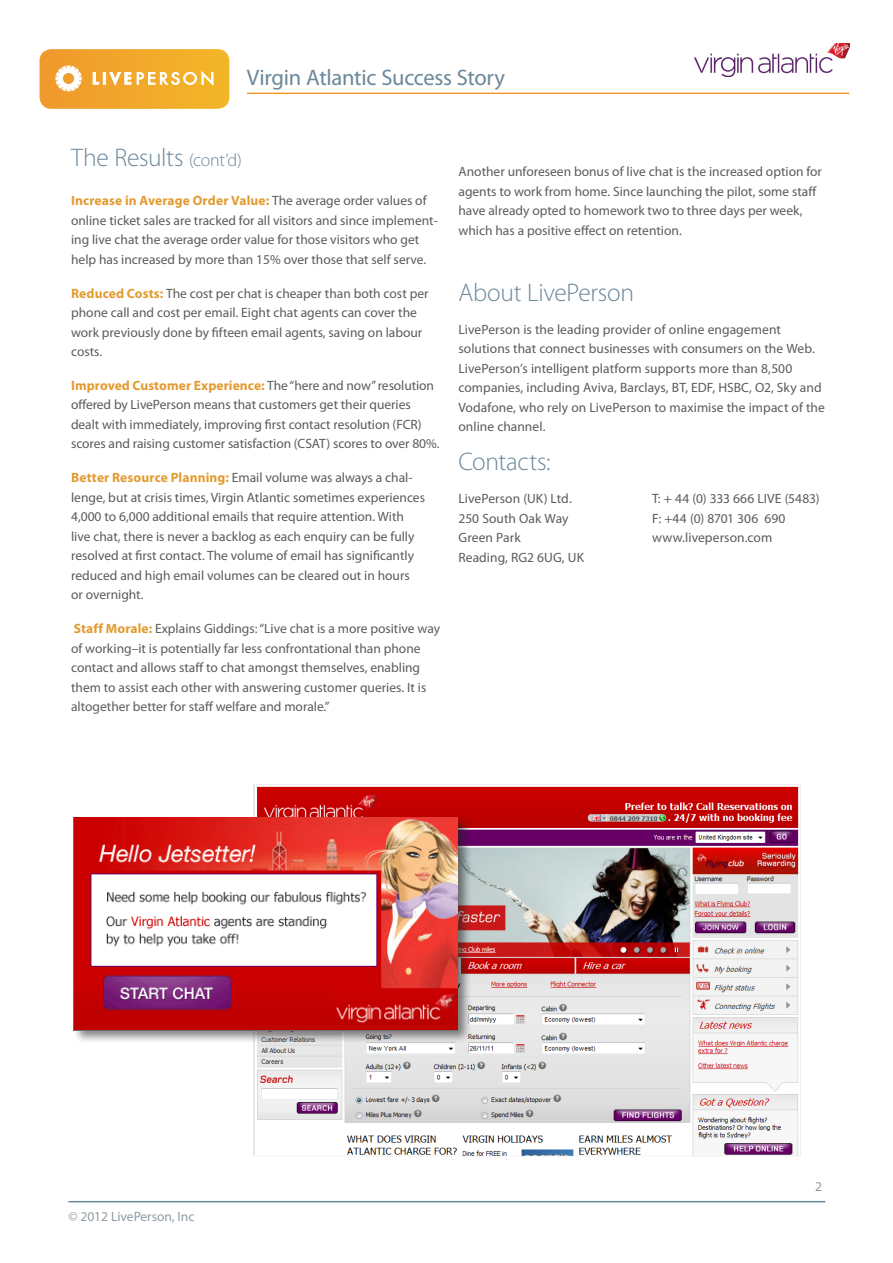
<style>
.page{position:relative;width:893px;height:1263px;background:#fff}
.page>*{position:absolute;margin:0;border:0;box-sizing:border-box;transform-origin:0 0}
.Body{font:300 25.5px "Myriad Pro";letter-spacing:-.01em;color:#6c889b}
.body_copy{font:300 25.5px "Myriad Pro";letter-spacing:-.01em;color:#6c889b}
.t1{font:22.5px "Myriad Pro";letter-spacing:-.01em;color:#6c889b}
.Body-2{font:13.5px/19.5px "Myriad Pro";color:#5a5d58}
.body_copy-2{font:13.5px/19.5px "Myriad Pro";letter-spacing:.005em;color:#5a5d58}
.t2{font:13.5px "Myriad Pro";color:#8e9ca4}
.s1{font-size:18px}
.s2{font-weight:700;color:#e39b30}
</style>
<div class="page">
<hr style="left:247px;top:93px;width:602px;height:1px;background:#f0992d">
<hr style="left:68px;top:1201px;width:757px;height:1px;background:#6c889b">
<svg style="left:40px;top:49px;width:189px;height:60px;background:#f2b141"></svg>
<img style="left:694px;top:44px;width:155px;height:33px">
<img style="left:253px;top:785px;width:548px;height:371px">
<div style="left:72px;top:815px;width:400px;height:230px;background:#231f20;opacity:.55"></div>
<img style="left:74px;top:817px;width:383px;height:213px">
<p class="t1" style="left:247px;top:65px;width:260px">Virgin Atlantic Success Story</p>
<p class="Body" style="left:71px;top:143px;width:172px">The Results <span class="s1">(cont’d)</span></p>
<p class="Body-2" style="left:71px;top:191px;width:368px"><span class="s2">Increase in Average Order Value:</span> The average order values of online ticket sales are tracked for all visitors and since implement&shy;ing live chat the average order value for those visitors who get help has increased by more than 15% over those that self serve.</p>
<p class="Body-2" style="left:71px;top:284px;width:359px"><span class="s2">Reduced Costs:</span> The cost per chat is cheaper than both cost per phone call and cost per email. Eight chat agents can cover the work previously done by fifteen email agents, saving on labour costs.</p>
<p class="Body-2" style="left:71px;top:376px;width:370px"><span class="s2">Improved Customer Experience:</span> The “here and now” resolution offered by LivePerson means that customers get their queries dealt with immediately, improving first contact resolution (FCR) scores and raising customer satisfaction (CSAT) scores to over 80%.</p>
<p class="Body-2" style="left:71px;top:468px;width:355px"><span class="s2">Better Resource Planning:</span> Email volume was always a chal&shy;lenge, but at crisis times, Virgin Atlantic sometimes experiences 4,000 to 6,000 additional emails that require attention. With live chat, there is never a backlog as each enquiry can be fully resolved at first contact. The volume of email has significantly reduced and high email volumes can be cleared out in hours<br>or overnight.</p>
<p class="Body-2" style="left:71px;top:619px;width:371px"><span class="s2">Staff Morale:</span> Explains Giddings: “Live chat is a more positive way of working–it is potentially far less confrontational than phone contact and allows staff to chat amongst themselves, enabling them to assist each other with answering customer queries. It is altogether better for staff welfare and morale.”</p>
<p class="Body-2" style="left:458px;top:162px;width:365px">Another unforeseen bonus of live chat is the increased option for agents to work from home. Since launching the pilot, some staff have already opted to homework two to three days per week, which has a positive effect on retention.</p>
<p class="Body" style="left:458px;top:278px;width:177px">About LivePerson</p>
<p class="body_copy-2" style="left:458px;top:320px;width:368px">LivePerson is the leading provider of online engagement solutions that connect businesses with consumers on the Web.<br>LivePerson’s intelligent platform supports more than 8,500 companies, including Aviva, Barclays, BT, EDF, HSBC, O2, Sky and Vodafone, who rely on LivePerson to maximise the impact of the online channel.</p>
<p class="body_copy" style="left:458px;top:448px;width:94px">Contacts:</p>
<p class="body_copy-2" style="left:458px;top:489px;width:115px">LivePerson (UK) Ltd.</p>
<p class="body_copy-2" style="left:652px;top:489px;width:169px">T: + 44 (0) 333 666 LIVE (5483)</p>
<p class="body_copy-2" style="left:458px;top:509px;width:112px">250 South Oak Way</p>
<p class="body_copy-2" style="left:652px;top:509px;width:135px">F: +44 (0) 8701 306 690</p>
<p class="body_copy-2" style="left:458px;top:528px;width:64px">Green Park</p>
<p class="body_copy-2" style="left:652px;top:528px;width:122px">www.liveperson.com</p>
<p class="body_copy-2" style="left:458px;top:548px;width:127px">Reading, RG2 6UG, UK</p>
<p class="t2" style="left:68px;top:1209px;width:128px">© 2012 LivePerson, Inc</p>
<p class="t2" style="left:815px;top:1179px;width:8px">2</p>
</div>
